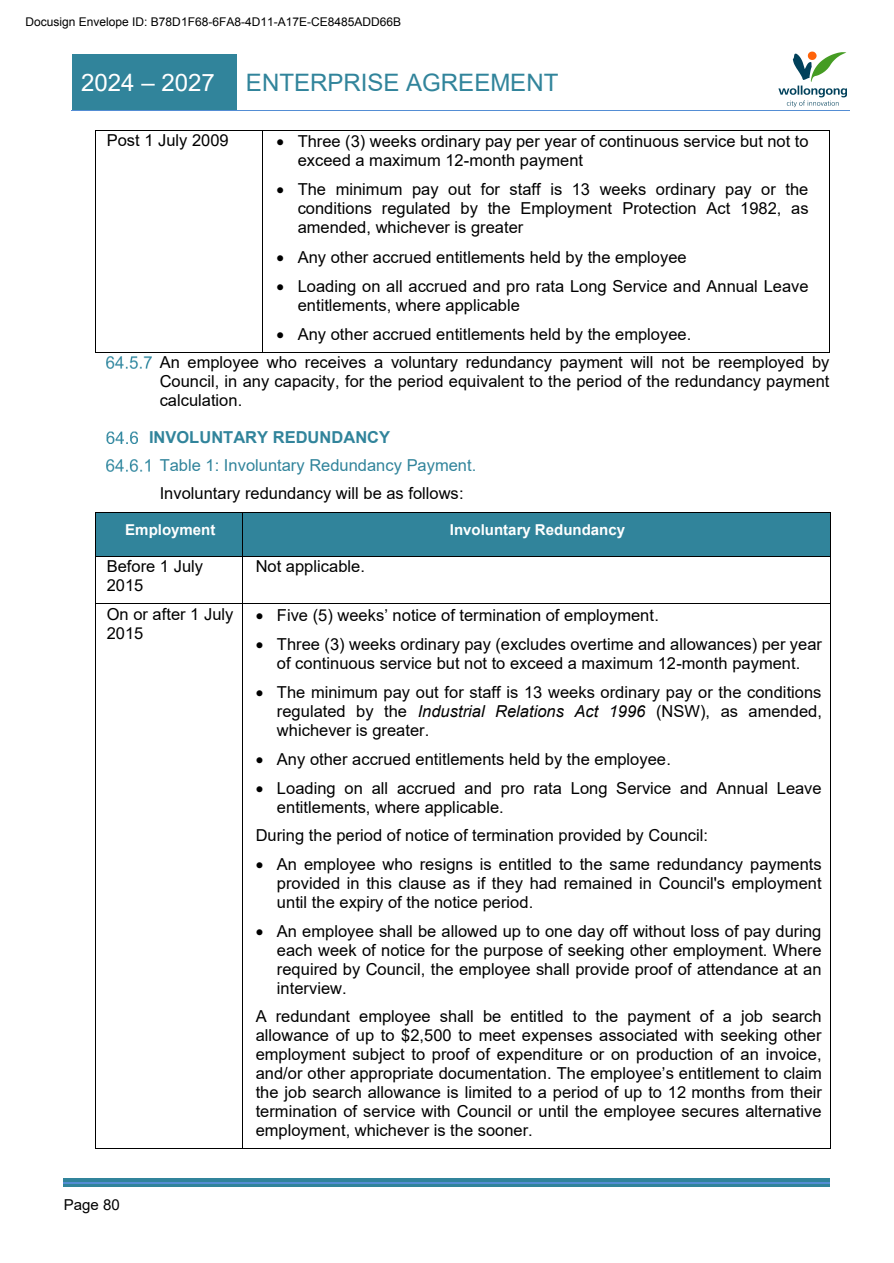
<style>
.page{position:relative;width:894px;height:1263px;background:#fff}
.page>*{position:absolute;margin:0;border:0;box-sizing:border-box;transform-origin:0 0}
.t1{font:24px "Arial";color:#31849b}
.t2{font:24px "Arial";color:#fff}
.t3{font:16.5px/19px "Arial";color:#000}
.t4{font:16.5px "Arial";color:#31849b}
.t5{font:700 16.5px "Arial";color:#31849b}
.t6{font:700 15px "Arial";color:#fff}
.t7{font:15px "Arial";color:#000}
.t8{font:12px "Arial";color:#000}
.s1{font-style:italic}
</style>
<div class="page">
<div style="left:72px;top:54px;width:165px;height:56px;background:#31849b"></div>
<hr style="left:71px;top:110px;width:166px;height:1px;background:#548dd4">
<hr style="left:237px;top:110px;width:612px;height:1px;background:#548dd4">
<svg style="left:64px;top:1178px;width:765px;height:9px;background:#3585a2"></svg>
<hr style="left:64px;top:1182px;width:765px;height:1px;background:#548dd4">
<svg style="left:778px;top:52px;width:68px;height:55px"></svg>
<hr style="left:96px;top:130px;width:166px;height:1px;background:#000">
<hr style="left:262px;top:130px;width:567px;height:1px;background:#000">
<hr style="left:95px;top:131px;width:1px;height:221px;background:#000">
<hr style="left:96px;top:352px;width:166px;height:1px;background:#000">
<hr style="left:262px;top:131px;width:1px;height:221px;background:#000">
<hr style="left:262px;top:352px;width:567px;height:1px;background:#000">
<hr style="left:829px;top:131px;width:1px;height:221px;background:#000">
<img style="left:107px;top:356px;width:45px;height:13px">
<img style="left:107px;top:431px;width:31px;height:13px">
<img style="left:107px;top:459px;width:42px;height:13px">
<div style="left:96px;top:513px;width:145px;height:43px;background:#31849b"></div>
<div style="left:242px;top:513px;width:587px;height:43px;background:#31849b"></div>
<hr style="left:96px;top:512px;width:145px;height:1px;background:#000">
<hr style="left:242px;top:512px;width:587px;height:1px;background:#000">
<hr style="left:95px;top:512px;width:1px;height:44px;background:#000">
<hr style="left:241px;top:512px;width:1px;height:44px;background:#000">
<hr style="left:829px;top:512px;width:1px;height:44px;background:#000">
<hr style="left:96px;top:556px;width:145px;height:1px;background:#000">
<hr style="left:242px;top:556px;width:587px;height:1px;background:#000">
<hr style="left:95px;top:556px;width:1px;height:47px;background:#000">
<hr style="left:241px;top:556px;width:1px;height:47px;background:#000">
<hr style="left:829px;top:556px;width:1px;height:47px;background:#000">
<hr style="left:96px;top:603px;width:145px;height:1px;background:#000">
<hr style="left:242px;top:603px;width:587px;height:1px;background:#000">
<hr style="left:95px;top:604px;width:1px;height:544px;background:#000">
<hr style="left:96px;top:1148px;width:145px;height:1px;background:#000">
<hr style="left:241px;top:604px;width:1px;height:544px;background:#000">
<hr style="left:242px;top:1148px;width:587px;height:1px;background:#000">
<hr style="left:829px;top:604px;width:1px;height:544px;background:#000">
<p class="t8" style="left:26px;top:15px;width:377px">Docusign Envelope ID: B78D1F68-6FA8-4D11-A17E-CE8485ADD66B</p>
<h1 class="t2" style="left:81px;top:69px;width:135px">2024 – 2027</h1>
<h1 class="t1" style="left:246px;top:69px;width:314px">ENTERPRISE AGREEMENT</h1>
<p class="t3" style="left:107px;top:131px;width:123px">Post 1 July 2009</p>
<p class="t3" style="left:297px;top:132px;width:512px;text-indent:-21px">• Three (3) weeks ordinary pay per year of continuous service but not to exceed a maximum 12-month payment</p>
<p class="t3" style="left:297px;top:180px;width:512px;text-align:justify;text-indent:-21px">• The minimum pay out for staff is 13 weeks ordinary pay or the conditions regulated by the Employment Protection Act 1982, as amended, whichever is greater</p>
<p class="t3" style="left:276px;top:247px;width:411px">• Any other accrued entitlements held by the employee</p>
<p class="t3" style="left:297px;top:276px;width:512px;text-indent:-21px">• Loading on all accrued and pro rata Long Service and Annual Leave entitlements, where applicable</p>
<p class="t3" style="left:160px;top:320px;width:671px;line-height:28.7px;text-indent:117px">• Any other accrued entitlements held by the employee.<br>An employee who receives a voluntary redundancy payment will not be reemployed by</p>
<p class="t3" style="left:160px;top:372px;width:671px">Council, in any capacity, for the period equivalent to the period of the redundancy payment calculation.</p>
<p class="t5" style="left:149px;top:428px;width:242px">INVOLUNTARY REDUNDANCY</p>
<p class="t4" style="left:160px;top:456px;width:318px">Table 1: Involuntary Redundancy Payment.</p>
<p class="t3" style="left:160px;top:484px;width:305px">Involuntary redundancy will be as follows:</p>
<p class="t6" style="left:125px;top:522px;width:92px">Employment</p>
<p class="t6" style="left:449px;top:522px;width:177px">Involuntary Redundancy</p>
<p class="t3" style="left:107px;top:557px;width:98px">Before 1 July<br>2015</p>
<p class="t3" style="left:255px;top:557px;width:111px">Not applicable.</p>
<p class="t3" style="left:107px;top:604px;width:128px">On or after 1 July<br>2015</p>
<p class="t3" style="left:255px;top:606px;width:404px">• Five (5) weeks’ notice of termination of employment.</p>
<p class="t3" style="left:255px;top:635px;width:567px;text-align:center">• Three (3) weeks ordinary pay (excludes overtime and allowances) per year of continuous service but not to exceed a maximum 12-month payment.</p>
<p class="t3" style="left:277px;top:683px;width:546px;text-align:justify;text-indent:-21px">• The minimum pay out for staff is 13 weeks ordinary pay or the conditions regulated by the <span class="s1">Industrial Relations Act 1996</span> (NSW), as amended, whichever is greater.</p>
<p class="t3" style="left:255px;top:750px;width:416px">• Any other accrued entitlements held by the employee.</p>
<p class="t3" style="left:277px;top:779px;width:546px;text-indent:-21px">• Loading on all accrued and pro rata Long Service and Annual Leave entitlements, where applicable.</p>
<p class="t3" style="left:255px;top:826px;width:453px">During the period of notice of termination provided by Council:</p>
<p class="t3" style="left:277px;top:855px;width:546px;text-align:justify;text-indent:-21px">• An employee who resigns is entitled to the same redundancy payments provided in this clause as if they had remained in Council's employment until the expiry of the notice period.</p>
<p class="t3" style="left:277px;top:922px;width:546px;text-align:justify;text-indent:-21px">• An employee shall be allowed up to one day off without loss of pay during each week of notice for the purpose of seeking other employment. Where required by Council, the employee shall provide proof of attendance at an interview.</p>
<p class="t3" style="left:255px;top:1007px;width:567px;text-align:justify">A redundant employee shall be entitled to the payment of a job search allowance of up to $2,500 to meet expenses associated with seeking other employment subject to proof of expenditure or on production of an invoice, and/or other appropriate documentation. The employee’s entitlement to claim the job search allowance is limited to a period of up to 12 months from their termination of service with Council or until the employee secures alternative employment, whichever is the sooner.</p>
<p class="t7" style="left:64px;top:1197px;width:57px">Page 80</p>
</div>
